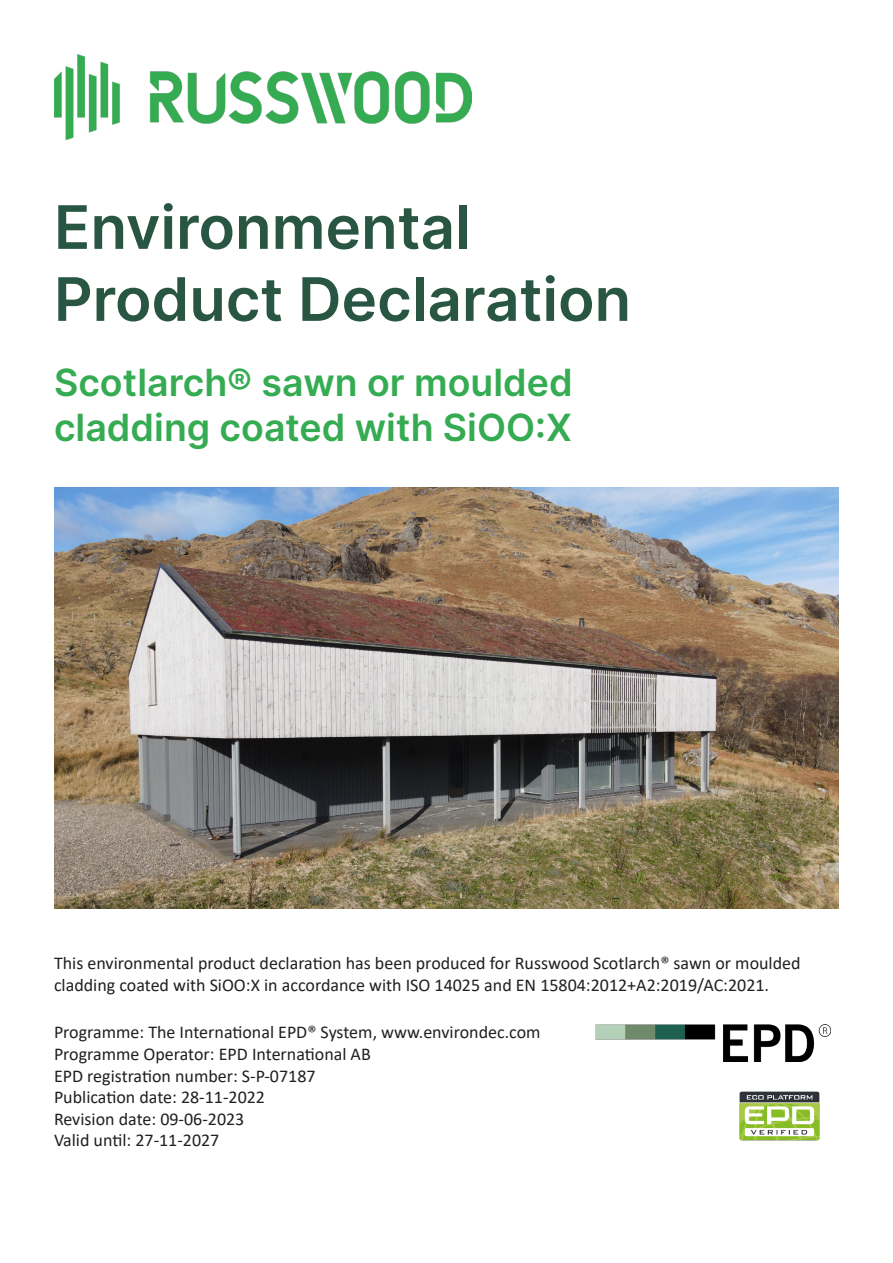
<style>
.page{position:relative;width:893px;height:1263px;background:#fff}
.page>*{position:absolute;margin:0;border:0;box-sizing:border-box;transform-origin:0 0}
.t1{font:60px "Inter";color:#295643}
.t2{font:37.5px/45px "Inter";color:#35ab52}
.t3{font:18px/21.6px "Calibri";color:#231f20}
</style>
<div class="page">
<img style="left:54px;top:487px;width:785px;height:421px">
<img style="left:54px;top:54px;width:417px;height:85px">
<img style="left:595px;top:1025px;width:235px;height:37px">
<img style="left:739px;top:1091px;width:81px;height:50px">
<p class="t1" style="left:54px;top:183px;width:418px">Environmental</p>
<p class="t1" style="left:54px;top:255px;width:579px">Product Declaration</p>
<p class="t2" style="left:54px;top:359px;width:520px">Scotlarch® sawn or moulded cladding coated with SiOO:X</p>
<p class="t3" style="left:54px;top:952px;width:748px">This environmental product declaration has been produced for Russwood Scotlarch® sawn or moulded cladding coated with SiOO:X in accordance with ISO 14025 and EN 15804:2012+A2:2019/AC:2021.</p>
<p class="t3" style="left:54px;top:1021px;width:488px">Programme: The International EPD® System, www.environdec.com</p>
<p class="t3" style="left:54px;top:1043px;width:318px">Programme Operator: EPD International AB</p>
<p class="t3" style="left:54px;top:1064px;width:263px">EPD registration number: S-P-07187</p>
<p class="t3" style="left:54px;top:1086px;width:213px">Publication date: 28-11-2022</p>
<p class="t3" style="left:54px;top:1107px;width:192px">Revision date: 09-06-2023</p>
<p class="t3" style="left:54px;top:1129px;width:167px">Valid until: 27-11-2027</p>
</div>
